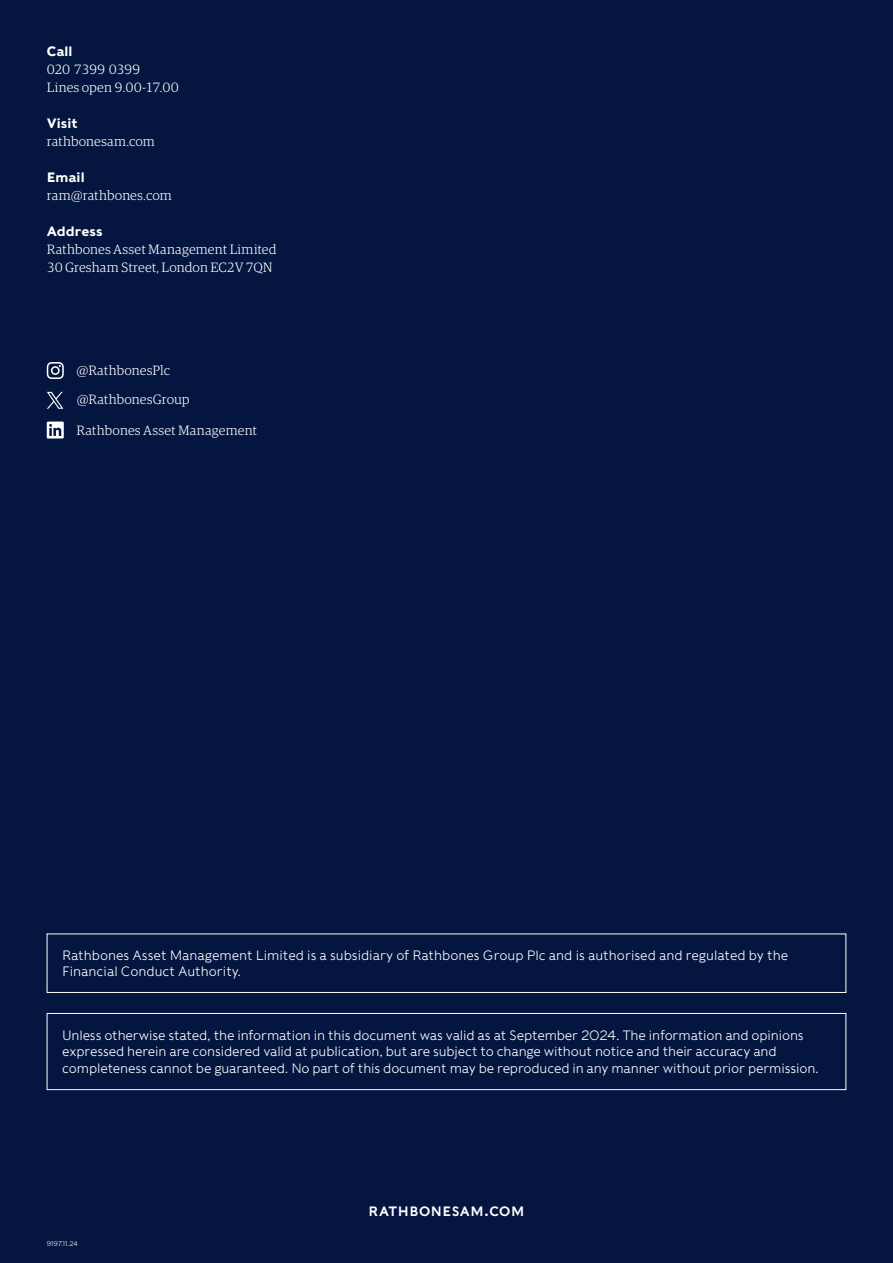
<style>
.page{position:relative;width:893px;height:1263px;background:#041640}
.page>*{position:absolute;margin:0;border:0;box-sizing:border-box;transform-origin:0 0}
.t1{font:300 13.5px/16.5px "Rathbones Sans";letter-spacing:-.01em;color:#fff}
.t2{font:300 13.5px/18px "Guardian RTB Egyp";letter-spacing:.005em;color:#fff}
.t3{font:13.5px "Rathbones Sans";letter-spacing:.04em;color:#fff}
.t4{font:300 6.75px "Rathbones Sans";color:#fff}
.s1{font-family:"Rathbones Sans";font-weight:700}
</style>
<div class="page">
<svg style="left:47px;top:362px;width:17px;height:17px"></svg>
<svg style="left:47px;top:422px;width:17px;height:16px"></svg>
<svg style="left:47px;top:392px;width:16px;height:17px"></svg>
<div style="left:47px;top:1013px;width:799px;height:77px;border:1px solid #fff"></div>
<div style="left:47px;top:934px;width:799px;height:59px;border:1px solid #fff"></div>
<p class="t2" style="left:47px;top:42px;width:134px"><span class="s1">Call<br></span>020 7399 0399<br>Lines open 9.00-17.00</p>
<p class="t2" style="left:47px;top:114px;width:110px"><span class="s1">Visit </span>rathbonesam.com</p>
<p class="t2" style="left:47px;top:168px;width:127px"><span class="s1">Email </span>ram@rathbones.com</p>
<p class="t2" style="left:47px;top:222px;width:231px"><span class="s1">Address<br></span>Rathbones Asset Management Limited<br>30 Gresham Street, London EC2V 7QN</p>
<p class="t2" style="left:77px;top:361px;width:95px">@RathbonesPlc</p>
<p class="t2" style="left:77px;top:390px;width:114px">@RathbonesGroup</p>
<p class="t2" style="left:77px;top:420px;width:182px">Rathbones Asset Management</p>
<p class="t1" style="left:62px;top:946px;width:727px">Rathbones Asset Management Limited is a subsidiary of Rathbones Group Plc and is authorised and regulated by the<br>Financial Conduct Authority.</p>
<p class="t1" style="left:62px;top:1027px;width:758px">Unless otherwise stated, the information in this document was valid as at September 2024. The information and opinions expressed herein are considered valid at publication, but are subject to change without notice and their accuracy and completeness cannot be guaranteed. No part of this document may be reproduced in any manner without prior permission.</p>
<p class="t4" style="left:47px;top:1239px;width:33px">9197.11.24</p>
<p class="t3" style="left:369px;top:1202px;width:157px">RATHBONESAM.COM</p>
</div>
